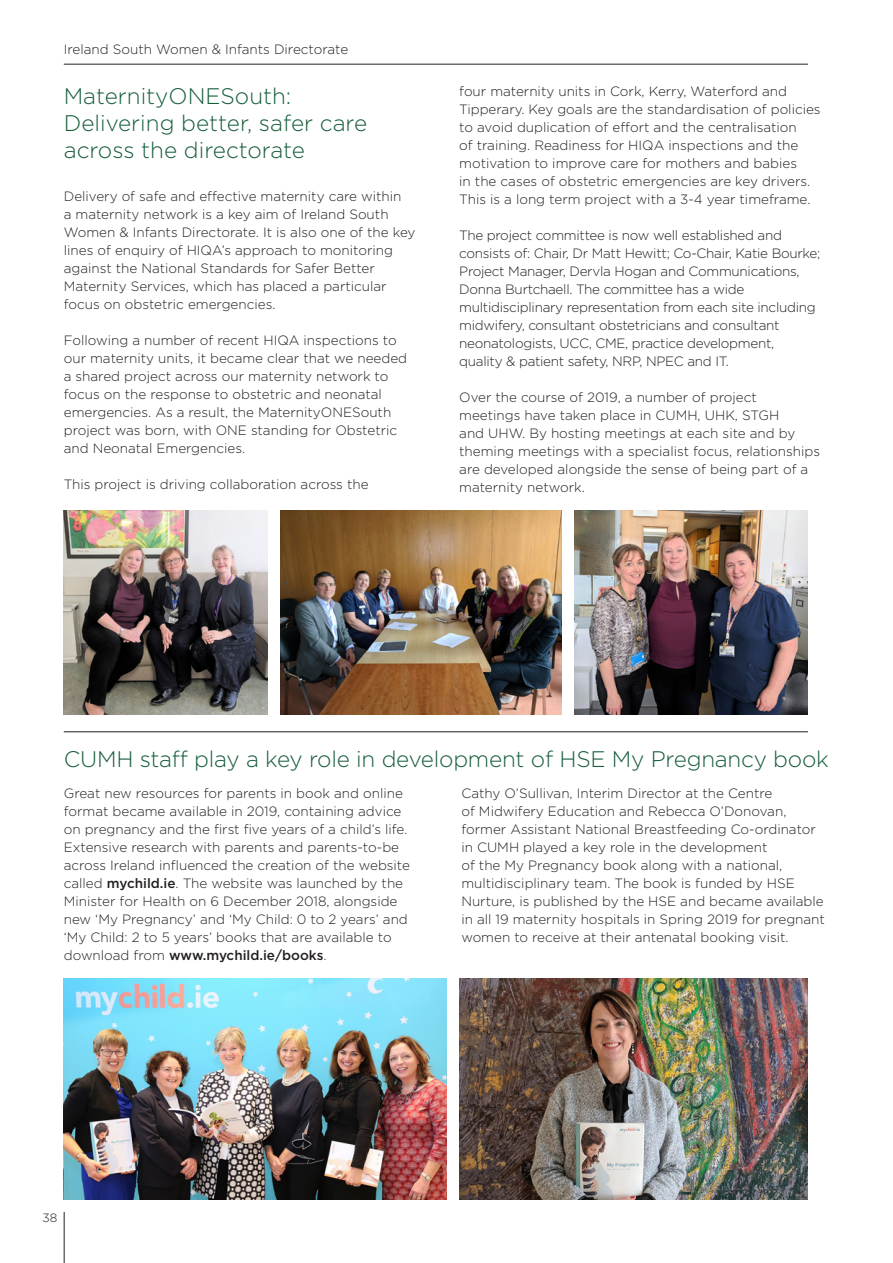
<style>
.page{position:relative;width:893px;height:1263px;background:#fff}
.page>*{position:absolute;margin:0;border:0;box-sizing:border-box;transform-origin:0 0}
.t1{font:300 22.5px/27px "Gotham";letter-spacing:-.01em;color:#175e3b}
.t2{font:300 13.5px/18px "Gotham";color:#231f20}
.t3{font:300 13.5px/18px "Gotham";letter-spacing:-.02em;color:#231f20}
.t4{font:300 12px "Gotham";color:#231f20}
.s1{font-weight:500}
</style>
<div class="page">
<hr style="left:64px;top:64px;width:744px;height:1px;background:#231f20">
<hr style="left:64px;top:1212px;width:1px;height:51px;background:#231f20">
<img style="left:574px;top:510px;width:234px;height:204px">
<img style="left:281px;top:510px;width:280px;height:204px">
<img style="left:64px;top:510px;width:204px;height:204px">
<hr style="left:64px;top:731px;width:744px;height:1px;background:#231f20">
<img style="left:64px;top:978px;width:382px;height:221px">
<img style="left:459px;top:978px;width:349px;height:221px">
<p class="t2" style="left:64px;top:40px;width:286px">Ireland South Women &amp; Infants Directorate</p>
<h1 class="t1" style="left:64px;top:82px;width:305px">MaternityONESouth:<br>Delivering better, safer care across the directorate</h1>
<p class="t2" style="left:64px;top:187px;width:353px">Delivery of safe and effective maternity care within<br>a maternity network is a key aim of Ireland South Women &amp; Infants Directorate. It is also one of the key lines of enquiry of HIQA’s approach to monitoring against the National Standards for Safer Better Maternity Services, which has placed a particular focus on obstetric emergencies.</p>
<p class="t2" style="left:64px;top:331px;width:345px">Following a number of recent HIQA inspections to our maternity units, it became clear that we needed a shared project across our maternity network to focus on the response to obstetric and neonatal emergencies. As a result, the MaternityONESouth project was born, with ONE standing for Obstetric and Neonatal Emergencies.</p>
<p class="t2" style="left:64px;top:475px;width:306px">This project is driving collaboration across the</p>
<p class="t2" style="left:459px;top:82px;width:363px">four maternity units in Cork, Kerry, Waterford and Tipperary. Key goals are the standardisation of policies to avoid duplication of effort and the centralisation<br>of training. Readiness for HIQA inspections and the motivation to improve care for mothers and babies<br>in the cases of obstetric emergencies are key drivers.<br>This is a long term project with a 3-4 year timeframe.</p>
<p class="t3" style="left:459px;top:226px;width:363px">The project committee is now well established and consists of: Chair, Dr Matt Hewitt; Co-Chair, Katie Bourke; Project Manager, Dervla Hogan and Communications, Donna Burtchaell. The committee has a wide multidisciplinary representation from each site including midwifery, consultant obstetricians and consultant neonatologists, UCC, CME, practice development, quality &amp; patient safety, NRP, NPEC and IT.</p>
<p class="t2" style="left:459px;top:388px;width:362px">Over the course of 2019, a number of project meetings have taken place in CUMH, UHK, STGH<br>and UHW. By hosting meetings at each site and by theming meetings with a specialist focus, relationships are developed alongside the sense of being part of a maternity network.</p>
<h1 class="t1" style="left:64px;top:745px;width:766px">CUMH staff play a key role in development of HSE My Pregnancy book</h1>
<p class="t2" style="left:64px;top:784px;width:348px">Great new resources for parents in book and online format became available in 2019, containing advice on pregnancy and the first five years of a child’s life.<br>Extensive research with parents and parents-to-be across Ireland influenced the creation of the website called <span class="s1">mychild.ie</span>. The website was launched by the Minister for Health on 6 December 2018, alongside new ‘My Pregnancy’ and ‘My Child: 0 to 2 years’ and ‘My Child: 2 to 5 years’ books that are available to download from <span class="s1">www.mychild.ie/books</span>.</p>
<p class="t2" style="left:461px;top:784px;width:365px">Cathy O’Sullivan, Interim Director at the Centre<br>of Midwifery Education and Rebecca O’Donovan, former Assistant National Breastfeeding Co-ordinator in CUMH played a key role in the development<br>of the My Pregnancy book along with a national, multidisciplinary team. The book is funded by HSE Nurture, is published by the HSE and became available in all 19 maternity hospitals in Spring 2019 for pregnant women to receive at their antenatal booking visit.</p>
<p class="t4" style="left:43px;top:1211px;width:16px">38</p>
</div>
